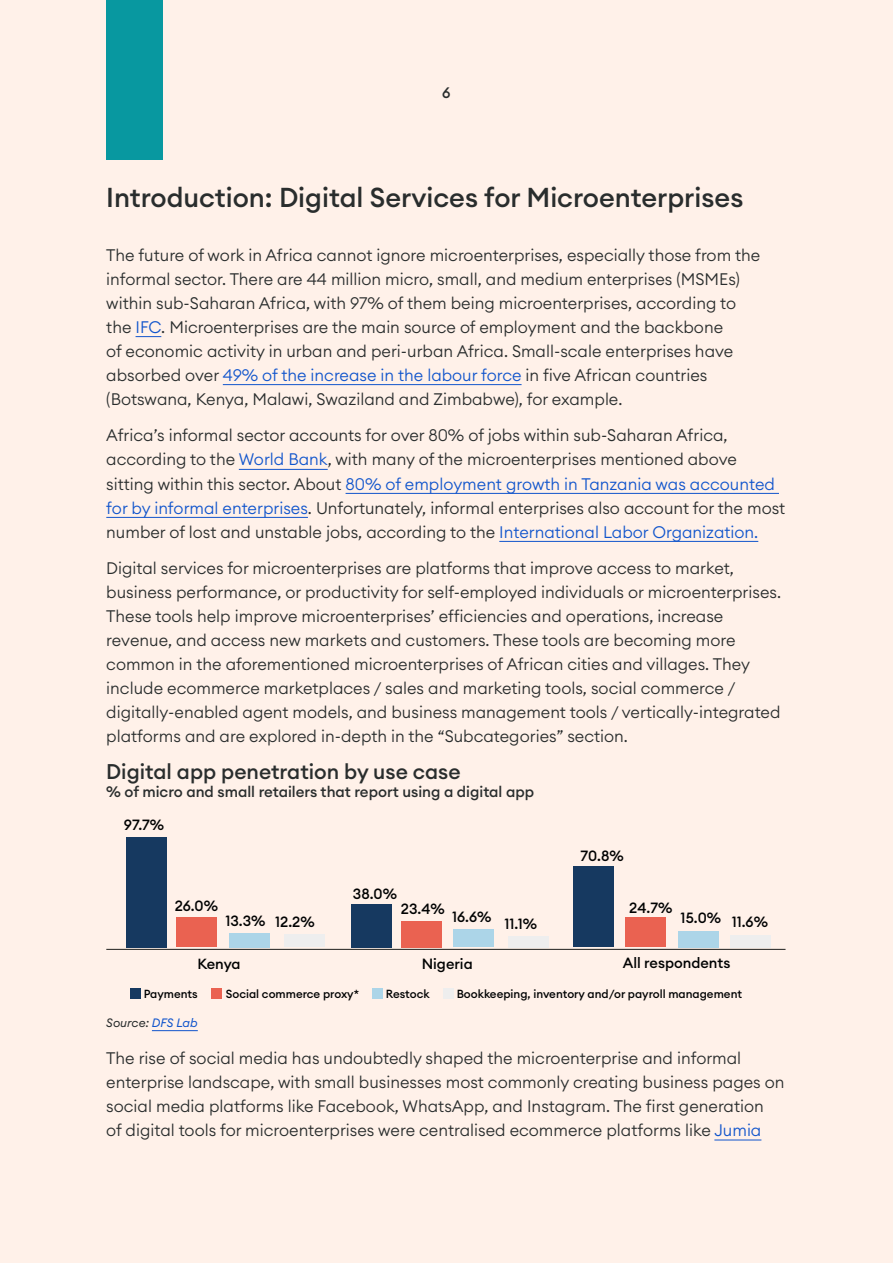
<style>
.page{position:relative;width:893px;height:1263px;background:#fff1e9}
.page>*{position:absolute;margin:0;border:0;box-sizing:border-box;transform-origin:0 0}
.t1{font:500 27px "Euclid Circular A";color:#292d2d}
.t2{font:500 21px "Euclid Circular A";color:#292d2d}
.t3{font:300 16.5px/24px "Euclid Circular A";color:#292d2d}
.t4{font:500 15px "Euclid Circular A";color:#292d2d}
.t5{font:500 14.7px "Euclid Circular A";color:#010202}
.t6{font:500 14.55px "Euclid Circular A";letter-spacing:-.01em;color:#010202}
.t7{font:italic 12px "Euclid Circular A";color:#292d2d}
.t8{font:500 11.55px "Euclid Circular A";color:#010202}
.s1{color:#15c}
</style>
<div class="page">
<div style="left:106px;top:0;width:57px;height:159px;background:#0898a0"></div>
<svg style="left:136px;top:336px;width:25px;height:1px"></svg>
<hr style="left:223px;top:384px;width:299px;height:1px;background:#15c">
<hr style="left:239px;top:469px;width:89px;height:1px;background:#15c">
<hr style="left:346px;top:493px;width:433px;height:1px;background:#15c">
<hr style="left:106px;top:517px;width:202px;height:1px;background:#15c">
<hr style="left:499px;top:541px;width:259px;height:1px;background:#15c">
<hr style="left:152px;top:1030px;width:46px;height:1px;background:#15c">
<hr style="left:714px;top:1139px;width:47px;height:1px;background:#15c">
<div style="left:126px;top:837px;width:41px;height:110px;background:#163960"></div>
<div style="left:177px;top:917px;width:40px;height:30px;background:#ea6251"></div>
<div style="left:229px;top:933px;width:41px;height:14px;background:#acd5e8"></div>
<div style="left:284px;top:934px;width:40px;height:13px;background:#eee"></div>
<div style="left:351px;top:904px;width:40px;height:43px;background:#163960"></div>
<div style="left:401px;top:921px;width:41px;height:26px;background:#ea6251"></div>
<div style="left:454px;top:929px;width:40px;height:18px;background:#acd5e8"></div>
<div style="left:508px;top:936px;width:41px;height:11px;background:#eee"></div>
<div style="left:573px;top:866px;width:41px;height:81px;background:#163960"></div>
<div style="left:626px;top:917px;width:40px;height:30px;background:#ea6251"></div>
<div style="left:678px;top:931px;width:40px;height:16px;background:#acd5e8"></div>
<div style="left:731px;top:935px;width:40px;height:12px;background:#eee"></div>
<hr style="left:106px;top:949px;width:679px;height:1px;background:#1d1e1c">
<div style="left:130px;top:988px;width:11px;height:11px;background:#163960"></div>
<div style="left:211px;top:988px;width:10px;height:11px;background:#ea6251"></div>
<div style="left:373px;top:988px;width:10px;height:11px;background:#acd5e8"></div>
<div style="left:443px;top:988px;width:11px;height:11px;background:#eee"></div>
<p class="t4" style="left:442px;top:83px;width:10px">6</p>
<h1 class="t1" style="left:106px;top:180px;width:639px">Introduction: Digital Services for Microenterprises</h1>
<p class="t3" style="left:106px;top:242px;width:655px">The future of work in Africa cannot ignore microenterprises, especially those from the informal sector. There are 44 million micro, small, and medium enterprises (MSMEs) within sub-Saharan Africa, with 97% of them being microenterprises, according to the <span class="s1">IFC</span>. Microenterprises are the main source of employment and the backbone<br>of economic activity in urban and peri-urban Africa. Small-scale enterprises have absorbed over <span class="s1">49% of the increase in the labour force</span> in five African countries (Botswana, Kenya, Malawi, Swaziland and Zimbabwe), for example.</p>
<p class="t3" style="left:106px;top:423px;width:680px">Africa’s informal sector accounts for over 80% of jobs within sub-Saharan Africa, according to the <span class="s1">World Bank</span>, with many of the microenterprises mentioned above sitting within this sector. About <span class="s1">80% of employment growth in Tanzania was accounted for by informal enterprises</span>. Unfortunately, informal enterprises also account for the most number of lost and unstable jobs, according to the <span class="s1">International Labor Organization.</span></p>
<p class="t3" style="left:106px;top:556px;width:676px">Digital services for microenterprises are platforms that improve access to market, business performance, or productivity for self-employed individuals or microenterprises.<br>These tools help improve microenterprises’ efficiencies and operations, increase revenue, and access new markets and customers. These tools are becoming more common in the aforementioned microenterprises of African cities and villages. They include ecommerce marketplaces / sales and marketing tools, social commerce / digitally-enabled agent models, and business management tools / vertically-integrated platforms and are explored in-depth in the “Subcategories” section.</p>
<p class="t2" style="left:106px;top:758px;width:356px">Digital app penetration by use case</p>
<p class="t4" style="left:106px;top:782px;width:429px">% of micro and small retailers that report using a digital app</p>
<p class="t5" style="left:124px;top:816px;width:42px">97.7%</p>
<p class="t5" style="left:175px;top:897px;width:45px">26.0%</p>
<p class="t5" style="left:225px;top:912px;width:91px">13.3% 12.2%</p>
<p class="t5" style="left:353px;top:884px;width:46px">38.0%</p>
<p class="t5" style="left:401px;top:899px;width:45px">23.4%</p>
<p class="t5" style="left:452px;top:910px;width:87px">16.6% 11.1%</p>
<p class="t6" style="left:197px;top:954px;width:45px">Kenya</p>
<p class="t5" style="left:422px;top:954px;width:53px">Nigeria</p>
<p class="t5" style="left:580px;top:846px;width:45px">70.8%</p>
<p class="t5" style="left:629px;top:898px;width:45px">24.7%</p>
<p class="t5" style="left:681px;top:910px;width:89px">15.0% 11.6%</p>
<p class="t5" style="left:623px;top:953px;width:109px">All respondents</p>
<p class="t8" style="left:144px;top:987px;width:56px">Payments</p>
<p class="t8" style="left:226px;top:987px;width:135px">Social commerce proxy*</p>
<p class="t8" style="left:386px;top:987px;width:45px">Restock</p>
<p class="t8" style="left:457px;top:987px;width:287px">Bookkeeping, inventory and/or payroll management</p>
<p class="t7" style="left:106px;top:1015px;width:93px">Source: <span class="s1">DFS Lab</span></p>
<p class="t3" style="left:106px;top:1046px;width:680px">The rise of social media has undoubtedly shaped the microenterprise and informal enterprise landscape, with small businesses most commonly creating business pages on social media platforms like Facebook, WhatsApp, and Instagram. The first generation<br>of digital tools for microenterprises were centralised ecommerce platforms like <span class="s1">Jumia</span></p>
</div>
